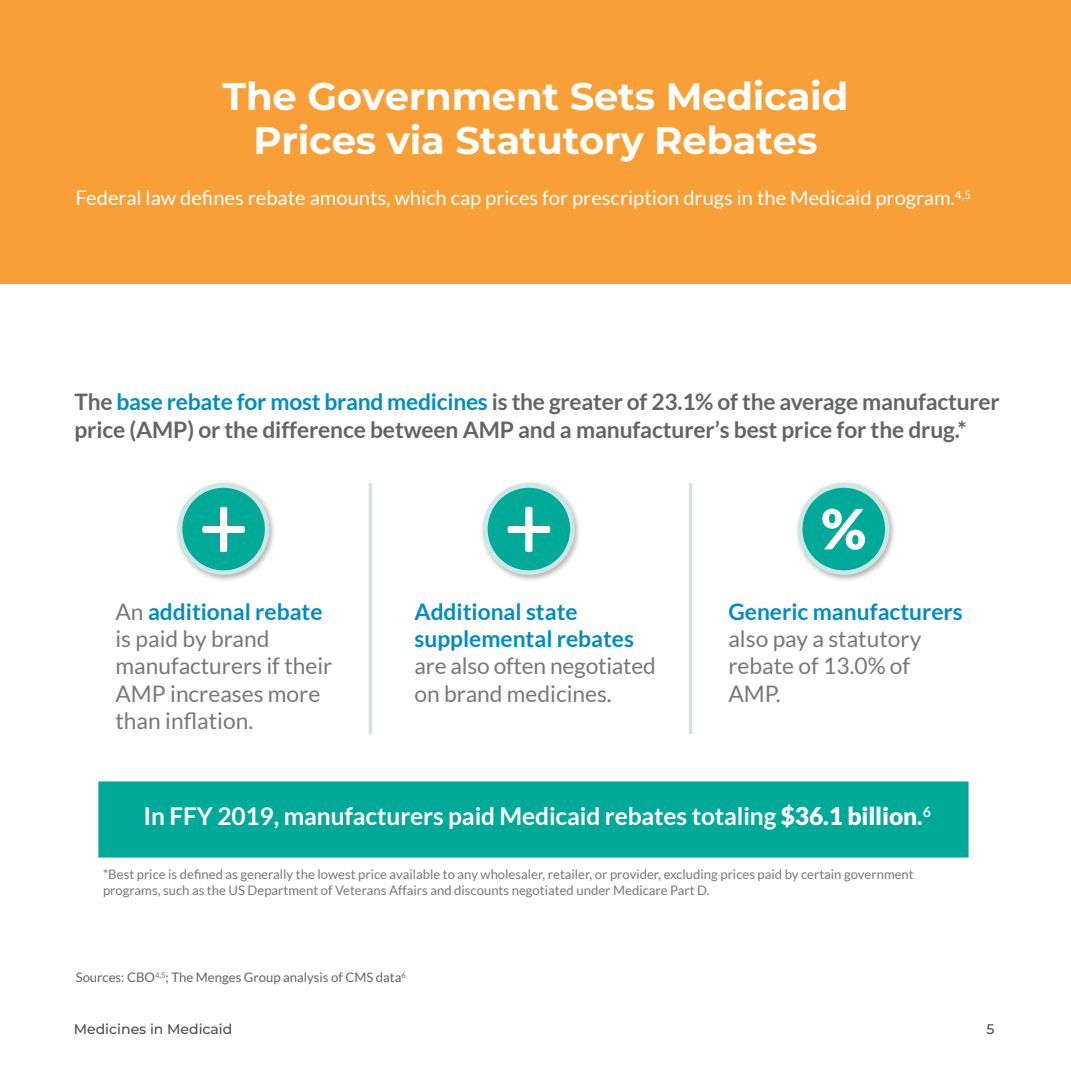
<style>
.page{position:relative;width:1071px;height:1071px;background:#fff}
.page>*{position:absolute;margin:0;border:0;box-sizing:border-box;transform-origin:0 0}
.t1{font:700 38.5px/43.8px "Montserrat";letter-spacing:-.005em;color:#fff;text-align:center}
.t2{font:700 24.5px "Lato";letter-spacing:-.005em;color:#fff}
.t3{font:22.75px/27.3px "Lato";color:#77787b}
.t4{font:700 22.75px/27.3px "Lato";letter-spacing:-.01em;color:#636466}
.t5{font:700 22.75px/27.3px "Lato";color:#008dc1}
.t6{font:20.12px "Lato";color:#fff}
.t7{font:500 14px "Montserrat";color:#4d4d4f}
.t8{font:13.12px/15.8px "Lato";color:#77787b}
.t9{font:13.12px "Lato";color:#636466}
.s1{color:#008dc1}
.s2{font-weight:700;color:#008dc1}
.s3{font-weight:900}
</style>
<div class="page">
<div style="left:0;top:0;width:1071px;height:284px;background:#f99f38"></div>
<img style="left:482px;top:482px;width:97px;height:98px">
<svg style="left:483px;top:483px;width:92px;height:92px"></svg>
<div style="left:488px;top:488px;width:82px;height:82px;background:#00a998;border-radius:50%"></div>
<svg style="left:508px;top:507px;width:42px;height:45px"></svg>
<img style="left:797px;top:482px;width:97px;height:98px">
<svg style="left:798px;top:483px;width:92px;height:92px"></svg>
<div style="left:802px;top:488px;width:83px;height:82px;background:#00a998;border-radius:50%"></div>
<svg style="left:822px;top:509px;width:43px;height:41px"></svg>
<img style="left:177px;top:482px;width:97px;height:98px">
<div style="left:178px;top:483px;width:91px;height:92px;background:#cae8e5;border-radius:50%"></div>
<div style="left:182px;top:488px;width:83px;height:82px;background:#00a998;border-radius:50%"></div>
<svg style="left:202px;top:507px;width:43px;height:45px"></svg>
<div style="left:98px;top:781px;width:871px;height:77px;background:#00a998;border:2px solid #00a998"></div>
<hr style="left:369px;top:483px;width:3px;height:251px;background:#d8dfe1">
<hr style="left:689px;top:483px;width:3px;height:251px;background:#d8dfe1">
<h1 class="t1" style="left:223px;top:73px;width:627px">The Government Sets Medicaid<br>Prices via Statutory Rebates</h1>
<h3 class="t6" style="left:76px;top:187px;width:897px">Federal law defines rebate amounts, which cap prices for prescription drugs in the Medicaid program.<sup>4,5</sup></h3>
<h3 class="t4" style="left:74px;top:388px;width:927px">The <span class="s1">base rebate for most brand medicines</span> is the greater of 23.1% of the average manufacturer price (AMP) or the difference between AMP and a manufacturer’s best price for the drug.*</h3>
<h3 class="t3" style="left:116px;top:598px;width:218px">An <span class="s2">additional rebate </span>is paid by brand manufacturers if their<br>AMP increases more than inflation.</h3>
<h3 class="t5" style="left:415px;top:597px;width:221px">Additional state supplemental rebates</h3>
<h3 class="t3" style="left:415px;top:652px;width:243px">are also often negotiated on brand medicines.</h3>
<h3 class="t5" style="left:728px;top:597px;width:236px">Generic manufacturers</h3>
<h3 class="t3" style="left:728px;top:625px;width:194px">also pay a statutory rebate of 13.0% of<br>AMP.</h3>
<h2 class="t2" style="left:144px;top:802px;width:789px">In FFY 2019, manufacturers paid Medicaid rebates totaling <span class="s3">$36.1 billion</span>.<sup>6</sup></h2>
<p class="t8" style="left:103px;top:867px;width:812px">*Best price is defined as generally the lowest price available to any wholesaler, retailer, or provider, excluding prices paid by certain government programs, such as the US Department of Veterans Affairs and discounts negotiated under Medicare Part D.</p>
<p class="t9" style="left:76px;top:970px;width:332px">Sources: CBO<sup>4,5</sup>; The Menges Group analysis of CMS data<sup>6</sup></p>
<p class="t7" style="left:74px;top:1019px;width:160px">Medicines in Medicaid</p>
<p class="t7" style="left:987px;top:1019px;width:10px">5</p>
</div>
